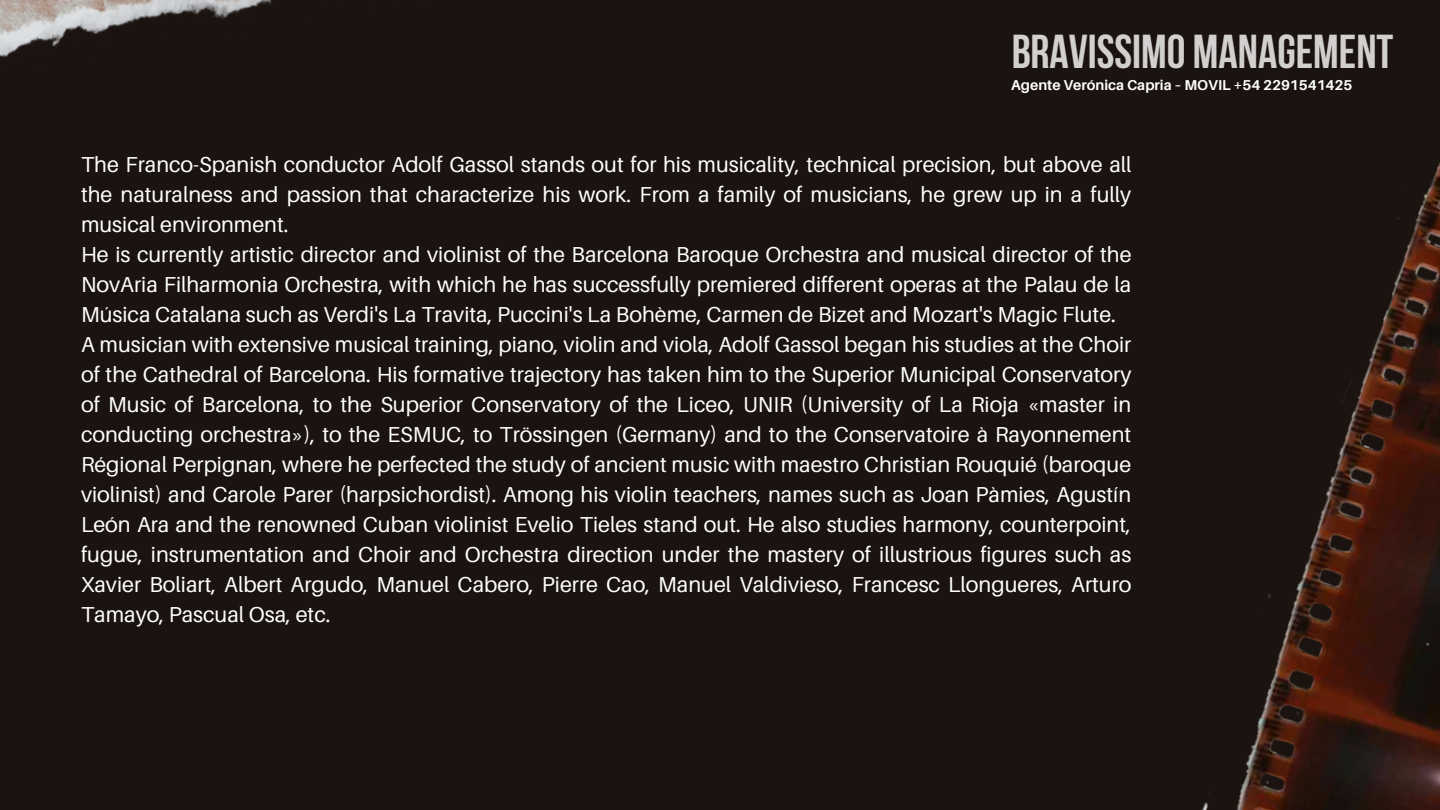
<style>
.page{position:relative;width:1440px;height:810px;background:#1b130f}
.page>*{position:absolute;margin:0;border:0;box-sizing:border-box;transform-origin:0 0}
.t1{font:700 47.4px "Bebas Neue";color:#fff}
.t2{font:21.6px/30px "Aileron";color:#fff;text-align:justify}
.t3{font:700 14.3px "Aileron";color:#fff}
</style>
<div class="page">
<img style="left:1202px;top:162px;width:238px;height:648px">
<img style="left:0;top:0;width:272px;height:57px">
<h1 class="t1" style="left:1011px;top:33px;width:384px">BRAVISSIMO MANAGEMENT</h1>
<p class="t3" style="left:1011px;top:76px;width:343px">Agente Verónica Capria – MOVIL +54 2291541425</p>
<p class="t2" style="left:81px;top:149px;width:1052px">The Franco-Spanish conductor Adolf Gassol stands out for his musicality, technical precision, but above all the naturalness and passion that characterize his work. From a family of musicians, he grew up in a fully musical environment.</p>
<p class="t2" style="left:81px;top:239px;width:1052px">He is currently artistic director and violinist of the Barcelona Baroque Orchestra and musical director of the NovAria Filharmonia Orchestra, with which he has successfully premiered different operas at the Palau de la Música Catalana such as Verdi's La Travita, Puccini's La Bohème, Carmen de Bizet and Mozart's Magic Flute.</p>
<p class="t2" style="left:81px;top:329px;width:1052px">A musician with extensive musical training, piano, violin and viola, Adolf Gassol began his studies at the Choir of the Cathedral of Barcelona. His formative trajectory has taken him to the Superior Municipal Conservatory of Music of Barcelona, to the Superior Conservatory of the Liceo, UNIR (University of La Rioja «master in conducting orchestra»), to the ESMUC, to Trössingen (Germany) and to the Conservatoire à Rayonnement Régional Perpignan, where he perfected the study of ancient music with maestro Christian Rouquié (baroque violinist) and Carole Parer (harpsichordist). Among his violin teachers, names such as Joan Pàmies, Agustín León Ara and the renowned Cuban violinist Evelio Tieles stand out. He also studies harmony, counterpoint, fugue, instrumentation and Choir and Orchestra direction under the mastery of illustrious figures such as Xavier Boliart, Albert Argudo, Manuel Cabero, Pierre Cao, Manuel Valdivieso, Francesc Llongueres, Arturo Tamayo, Pascual Osa, etc.</p>
</div>
